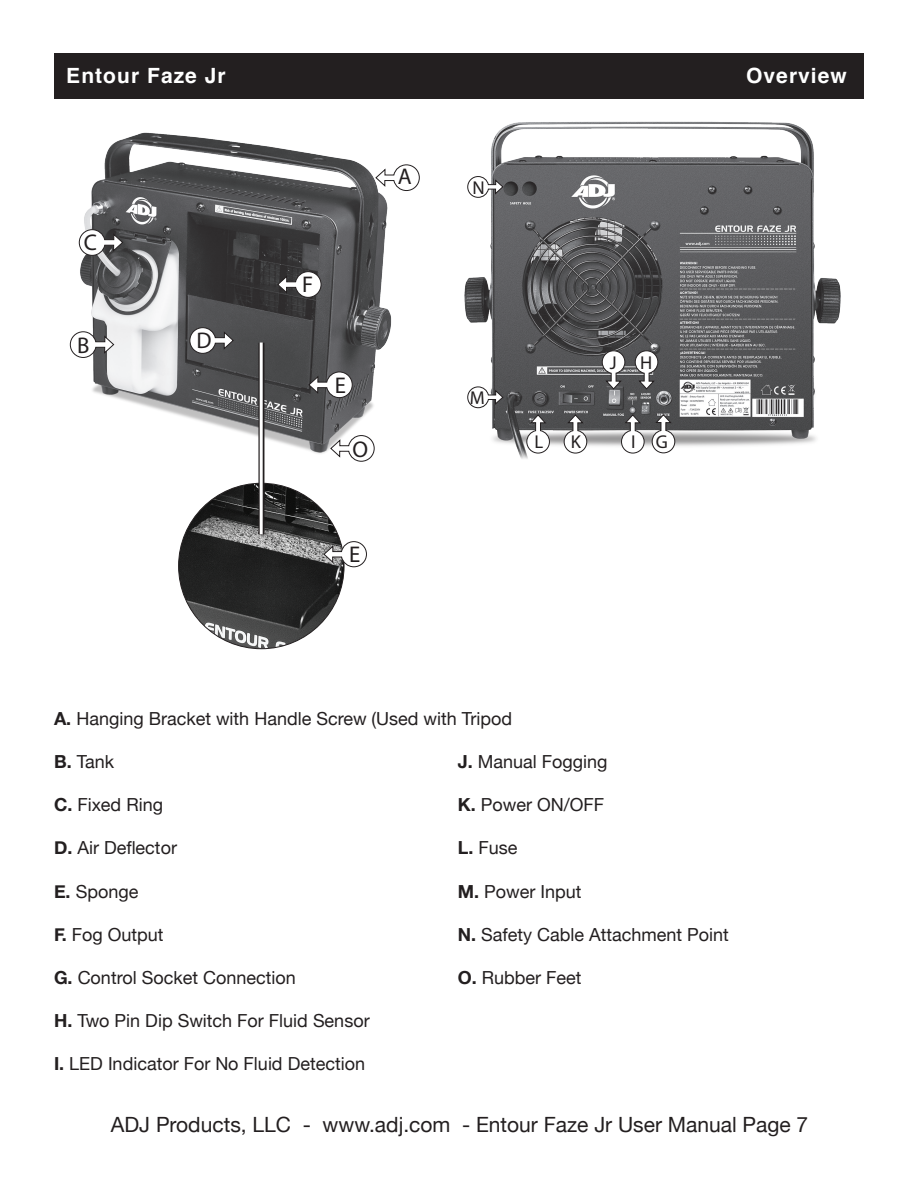
<style>
.page{position:relative;width:918px;height:1188px;background:#fff}
.page>*{position:absolute;margin:0;border:0;box-sizing:border-box;transform-origin:0 0}
.t1{font:700 22.8px "Frutiger LT Std";color:#231f20}
.t2{font:21px "Helvetica Neue";color:#231f20}
.t3{font:700 21px "Helvetica";letter-spacing:.05em;color:#fff}
.t4{font:700 18.6px "Frutiger LT Std";color:#231f20}
.t5{font:18px "Helvetica Neue";color:#231f20}
.s1{font-weight:700}
</style>
<div class="page">
<div style="left:54px;top:54px;width:810px;height:44px;background:#231f20"></div>
<img style="left:69px;top:132px;width:323px;height:332px">
<svg style="left:79px;top:229px;width:44px;height:27px"></svg>
<svg style="left:189px;top:327px;width:45px;height:27px"></svg>
<svg style="left:70px;top:331px;width:44px;height:27px"></svg>
<svg style="left:375px;top:164px;width:45px;height:27px"></svg>
<svg style="left:308px;top:371px;width:45px;height:27px"></svg>
<svg style="left:277px;top:271px;width:45px;height:27px"></svg>
<svg style="left:330px;top:435px;width:45px;height:27px"></svg>
<img style="left:464px;top:121px;width:377px;height:338px">
<svg style="left:467px;top:386px;width:36px;height:22px"></svg>
<svg style="left:467px;top:176px;width:36px;height:22px"></svg>
<svg style="left:652px;top:414px;width:23px;height:39px"></svg>
<svg style="left:635px;top:350px;width:23px;height:40px"></svg>
<svg style="left:602px;top:350px;width:23px;height:40px"></svg>
<svg style="left:621px;top:414px;width:24px;height:40px"></svg>
<svg style="left:564px;top:414px;width:23px;height:40px"></svg>
<svg style="left:526px;top:414px;width:24px;height:40px"></svg>
<img style="left:179px;top:483px;width:165px;height:166px;border-radius:83px">
<svg style="left:323px;top:541px;width:44px;height:26px"></svg>
<div style="left:258px;top:343px;width:6px;height:192px;background:#686565"></div>
<hr style="left:260px;top:343px;width:3px;height:191px;background:#fff">
<p class="t3" style="left:66px;top:59px;width:161px">Entour Faze Jr</p>
<p class="t3" style="left:746px;top:59px;width:102px">Overview</p>
<p class="t1" style="left:84px;top:229px;width:15px">C</p>
<p class="t1" style="left:77px;top:331px;width:14px">B</p>
<p class="t1" style="left:197px;top:327px;width:17px">D</p>
<p class="t1" style="left:398px;top:163px;width:15px">A</p>
<p class="t4" style="left:473px;top:176px;width:14px">N</p>
<p class="t1" style="left:302px;top:270px;width:13px">F</p>
<p class="t1" style="left:335px;top:372px;width:13px">E</p>
<p class="t4" style="left:470px;top:387px;width:17px">M</p>
<p class="t4" style="left:610px;top:351px;width:44px">J H</p>
<p class="t1" style="left:352px;top:435px;width:17px">O</p>
<p class="t4" style="left:656px;top:431px;width:14px">G</p>
<p class="t4" style="left:534px;top:431px;width:10px">L</p>
<p class="t4" style="left:571px;top:431px;width:12px">K</p>
<p class="t4" style="left:631px;top:431px;width:6px">I</p>
<p class="t1" style="left:349px;top:540px;width:13px">E</p>
<p class="t5" style="left:54px;top:705px;width:460px"><span class="s1">A.</span> Hanging Bracket with Handle Screw (Used with Tripod</p>
<p class="t5" style="left:54px;top:749px;width:62px"><span class="s1">B.</span> Tank</p>
<p class="t5" style="left:54px;top:792px;width:111px"><span class="s1">C.</span> Fixed Ring</p>
<p class="t5" style="left:54px;top:835px;width:124px"><span class="s1">D.</span> Air Deflector</p>
<p class="t5" style="left:54px;top:878px;width:86px"><span class="s1">E.</span> Sponge</p>
<p class="t5" style="left:54px;top:921px;width:111px"><span class="s1">F.</span> Fog Output</p>
<p class="t5" style="left:54px;top:965px;width:243px"><span class="s1">G.</span> Control Socket Connection</p>
<p class="t5" style="left:54px;top:1008px;width:317px"><span class="s1">H.</span> Two Pin Dip Switch For Fluid Sensor</p>
<p class="t5" style="left:54px;top:1051px;width:313px"><span class="s1">I.</span> LED Indicator For No Fluid Detection</p>
<p class="t5" style="left:458px;top:749px;width:151px"><span class="s1">J.</span> Manual Fogging</p>
<p class="t5" style="left:458px;top:792px;width:148px"><span class="s1">K.</span> Power ON/OFF</p>
<p class="t5" style="left:458px;top:835px;width:61px"><span class="s1">L.</span> Fuse</p>
<p class="t5" style="left:458px;top:878px;width:125px"><span class="s1">M.</span> Power Input</p>
<p class="t5" style="left:458px;top:921px;width:273px"><span class="s1">N.</span> Safety Cable Attachment Point</p>
<p class="t5" style="left:458px;top:965px;width:125px"><span class="s1">O.</span> Rubber Feet</p>
<p class="t2" style="left:111px;top:1110px;width:699px">ADJ Products, LLC - www.adj.com - Entour Faze Jr User Manual Page 7</p>
</div>
